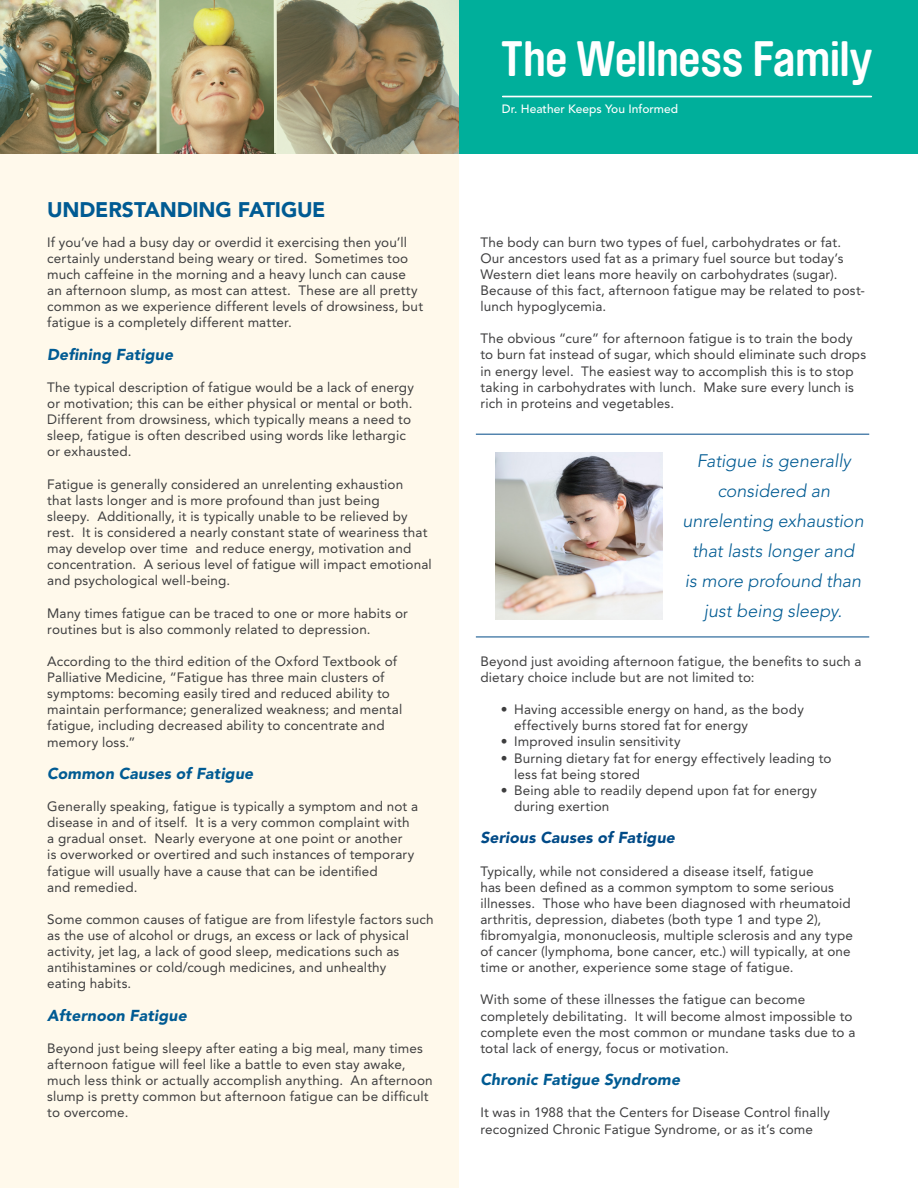
<style>
.page{position:relative;width:918px;height:1188px;background:#fff}
.page>*{position:absolute;margin:0;border:0;box-sizing:border-box;transform-origin:0 0}
.t1{font:700 49.2px "Brauer Neue";letter-spacing:-.01em;color:#fff}
.t2{font:900 21px "Avenir";letter-spacing:-.01em;color:#005b93}
.t3{font:italic 300 18px/30px "Avenir";color:#005b93;text-align:center}
.t4{font:italic 900 15.75px "Avenir";letter-spacing:.01em;color:#005b93}
.t5{font:italic 900 15.75px "Avenir";letter-spacing:.01em;color:#004a87}
.t6{font:13.5px/16px "Avenir";letter-spacing:.01em;color:#3e3e3f}
.t7{font:500 12px "Avenir";color:#fff}
</style>
<div class="page">
<div style="left:0;top:131px;width:459px;height:1057px;background:#fff9eb"></div>
<hr style="left:476px;top:434px;width:393px;height:1px;background:#004a87">
<hr style="left:476px;top:637px;width:393px;height:1px;background:#004a87">
<div style="left:459px;top:0;width:459px;height:153px;background:#00af9b"></div>
<hr style="left:503px;top:96px;width:368px;height:1px;background:#fff">
<img style="left:0;top:0;width:459px;height:153px">
<img style="left:496px;top:452px;width:167px;height:168px">
<h2 class="t2" style="left:47px;top:197px;width:280px">UNDERSTANDING FATIGUE</h2>
<p class="t6" style="left:47px;top:234px;width:377px">If you’ve had a busy day or overdid it exercising then you’ll certainly understand being weary or tired. Sometimes too much caffeine in the morning and a heavy lunch can cause an afternoon slump, as most can attest. These are all pretty common as we experience different levels of drowsiness, but fatigue is a completely different matter.</p>
<p class="t4" style="left:47px;top:345px;width:127px">Defining Fatigue</p>
<p class="t6" style="left:47px;top:379px;width:368px">The typical description of fatigue would be a lack of energy or motivation; this can be either physical or mental or both.<br>Different from drowsiness, which typically means a need to sleep, fatigue is often described using words like lethargic or exhausted.</p>
<p class="t6" style="left:47px;top:476px;width:386px">Fatigue is generally considered an unrelenting exhaustion<br>that lasts longer and is more profound than just being<br>sleepy. Additionally, it is typically unable to be relieved by rest. It is considered a nearly constant state of weariness that may develop over time and reduce energy, motivation and concentration. A serious level of fatigue will impact emotional and psychological well-being.</p>
<p class="t6" style="left:47px;top:605px;width:362px">Many times fatigue can be traced to one or more habits or routines but is also commonly related to depression.</p>
<p class="t6" style="left:47px;top:653px;width:357px">According to the third edition of the Oxford Textbook of Palliative Medicine, “Fatigue has three main clusters of symptoms: becoming easily tired and reduced ability to maintain performance; generalized weakness; and mental fatigue, including decreased ability to concentrate and memory loss.”</p>
<p class="t4" style="left:47px;top:764px;width:208px">Common Causes of Fatigue</p>
<p class="t6" style="left:47px;top:798px;width:372px">Generally speaking, fatigue is typically a symptom and not a disease in and of itself. It is a very common complaint with a gradual onset. Nearly everyone at one point or another<br>is overworked or overtired and such instances of temporary fatigue will usually have a cause that can be identified<br>and remedied.</p>
<p class="t6" style="left:47px;top:911px;width:388px">Some common causes of fatigue are from lifestyle factors such as the use of alcohol or drugs, an excess or lack of physical activity, jet lag, a lack of good sleep, medications such as antihistamines or cold/cough medicines, and unhealthy<br>eating habits.</p>
<p class="t4" style="left:47px;top:1006px;width:141px">Afternoon Fatigue</p>
<p class="t6" style="left:47px;top:1040px;width:387px">Beyond just being sleepy after eating a big meal, many times afternoon fatigue will feel like a battle to even stay awake, much less think or actually accomplish anything. An afternoon slump is pretty common but afternoon fatigue can be difficult to overcome.</p>
<h1 class="t1" style="left:501px;top:31px;width:373px">The Wellness Family</h1>
<p class="t7" style="left:502px;top:102px;width:178px">Dr. Heather Keeps You Informed</p>
<p class="t6" style="left:480px;top:234px;width:386px">The body can burn two types of fuel, carbohydrates or fat.<br>Our ancestors used fat as a primary fuel source but today’s Western diet leans more heavily on carbohydrates (sugar).<br>Because of this fact, afternoon fatigue may be related to post&shy;lunch hypoglycemia.</p>
<p class="t6" style="left:480px;top:331px;width:387px">The obvious “cure” for afternoon fatigue is to train the body to burn fat instead of sugar, which should eliminate such drops in energy level. The easiest way to accomplish this is to stop taking in carbohydrates with lunch. Make sure every lunch is rich in proteins and vegetables.</p>
<h3 class="t3" style="left:682px;top:446px;width:183px">Fatigue is generally considered an unrelenting exhaustion that lasts longer and<br>is more profound than just being sleepy.</h3>
<p class="t6" style="left:480px;top:653px;width:382px">Beyond just avoiding afternoon fatigue, the benefits to such a dietary choice include but are not limited to:</p>
<p class="t6" style="left:514px;top:702px;width:291px;text-indent:-14px">• Having accessible energy on hand, as the body effectively burns stored fat for energy</p>
<p class="t6" style="left:501px;top:734px;width:181px">• Improved insulin sensitivity</p>
<p class="t6" style="left:514px;top:750px;width:319px;text-indent:-14px">• Burning dietary fat for energy effectively leading to less fat being stored</p>
<p class="t6" style="left:514px;top:782px;width:304px;text-indent:-14px">• Being able to readily depend upon fat for energy during exertion</p>
<p class="t5" style="left:480px;top:828px;width:196px">Serious Causes of Fatigue</p>
<p class="t6" style="left:480px;top:863px;width:374px">Typically, while not considered a disease itself, fatigue<br>has been defined as a common symptom to some serious illnesses. Those who have been diagnosed with rheumatoid arthritis, depression, diabetes (both type 1 and type 2), fibromyalgia, mononucleosis, multiple sclerosis and any type of cancer (lymphoma, bone cancer, etc.) will typically, at one time or another, experience some stage of fatigue.</p>
<p class="t6" style="left:480px;top:992px;width:376px">With some of these illnesses the fatigue can become completely debilitating. It will become almost impossible to complete even the most common or mundane tasks due to a total lack of energy, focus or motivation.</p>
<p class="t4" style="left:480px;top:1070px;width:201px">Chronic Fatigue Syndrome</p>
<p class="t6" style="left:480px;top:1105px;width:351px">It was in 1988 that the Centers for Disease Control finally recognized Chronic Fatigue Syndrome, or as it’s come</p>
</div>
